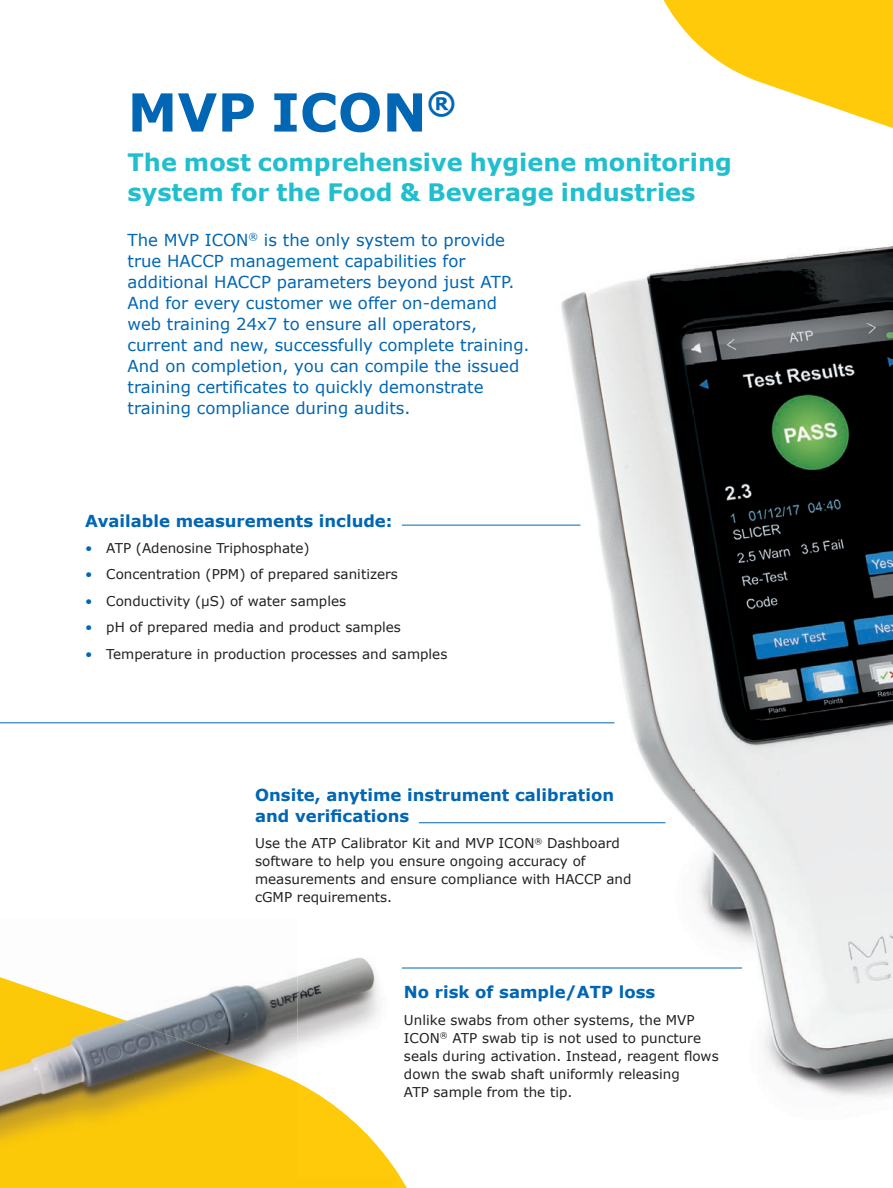
<style>
.page{position:relative;width:893px;height:1188px;background:#fff}
.page>*{position:absolute;margin:0;border:0;box-sizing:border-box;transform-origin:0 0}
.t1{font:700 52.5px "Verdana";color:#0166b3}
.t2{font:700 24px/30px "Verdana";color:#21bece}
.t3{font:16.5px/21px "Verdana";color:#0166b3}
.t4{font:700 16.5px/21px "Verdana";color:#0166b3}
.t5{font:13.5px/18px "Verdana";color:#231f20}
.s1{color:#0166b3}
</style>
<div class="page">
<svg style="left:663px;top:0;width:230px;height:128px;fill:#feca0a"></svg>
<img style="left:298px;top:268px;width:396px;height:560px">
<img style="left:694px;top:246px;width:199px;height:851px">
<img style="left:391px;top:919px;width:304px;height:245px">
<img style="left:391px;top:1164px;width:10px;height:14px">
<img style="left:268px;top:976px;width:30px;height:9px">
<img style="left:147px;top:985px;width:151px;height:49px">
<img style="left:245px;top:1034px;width:53px;height:23px">
<img style="left:0;top:977px;width:147px;height:211px">
<img style="left:129px;top:1022px;width:116px;height:166px">
<img style="left:231px;top:1057px;width:111px;height:131px">
<img style="left:342px;top:1178px;width:49px;height:10px">
<img style="left:298px;top:957px;width:81px;height:126px">
<img style="left:298px;top:1083px;width:93px;height:95px">
<hr style="left:402px;top:525px;width:178px;height:1px;background:#0166b3">
<hr style="left:0;top:722px;width:614px;height:1px;background:#0166b3">
<hr style="left:419px;top:822px;width:246px;height:1px;background:#0166b3">
<hr style="left:402px;top:968px;width:340px;height:1px;background:#0166b3">
<h1 class="t1" style="left:128px;top:75px;width:330px">MVP ICON<sup>®</sup></h1>
<h2 class="t2" style="left:128px;top:147px;width:606px">The most comprehensive hygiene monitoring system for the Food &amp; Beverage industries</h2>
<p class="t3" style="left:128px;top:229px;width:404px">The MVP ICON<sup>®</sup> is the only system to provide true HACCP management capabilities for additional HACCP parameters beyond just ATP.<br>And for every customer we offer on-demand web training 24x7 to ensure all operators, current and new, succes sfully complete training.<br>And on completion, you can compile the issued training certificates to quickly demonstrate training compliance during audits.</p>
<p class="t4" style="left:85px;top:510px;width:309px">Available measurements include:</p>
<p class="t5" style="left:85px;top:539px;width:226px"><span class="s1">•</span> ATP (Adenosine Triphosphate)</p>
<p class="t5" style="left:85px;top:565px;width:314px"><span class="s1">•</span> Concentration (PPM) of prepared sanitizers</p>
<p class="t5" style="left:85px;top:592px;width:263px"><span class="s1">•</span> Conductivity (µS) of water samples</p>
<p class="t5" style="left:85px;top:618px;width:317px"><span class="s1">•</span> pH of prepared media and product samples</p>
<p class="t5" style="left:85px;top:645px;width:364px"><span class="s1">•</span> Temperature in production processes and samples</p>
<p class="t4" style="left:255px;top:784px;width:361px">Onsite, anytime instrument calibration and verifications</p>
<p class="t5" style="left:255px;top:834px;width:378px">Use the ATP Calibrator Kit and MVP ICON<sup>®</sup> Dashboard software to help you ensure ongoing accuracy of measurements and ensure compliance with HACCP and cGMP requirements.</p>
<p class="t4" style="left:404px;top:982px;width:253px">No risk of sample/ATP loss</p>
<p class="t5" style="left:404px;top:1011px;width:316px">Unlike swabs from other systems, the MVP ICON<sup>®</sup> ATP swab tip is not used to puncture seals during activation. Instead, reagent flows down the swab shaft uniformly releasing<br>ATP sample from the tip.</p>
</div>
